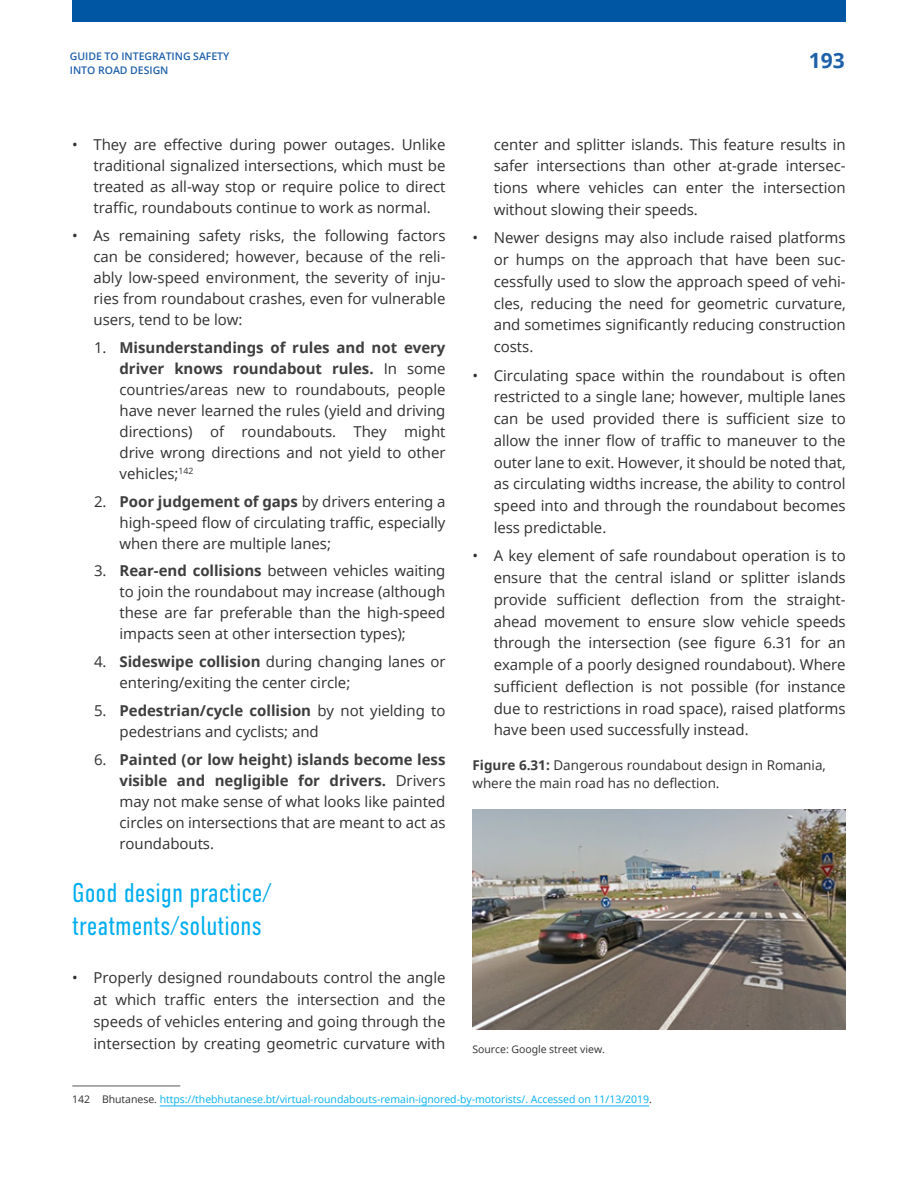
<style>
.page{position:relative;width:918px;height:1188px;background:#fff}
.page>*{position:absolute;margin:0;border:0;box-sizing:border-box;transform-origin:0 0}
.H2_-_level_2{font:300 27px/32.4px "DIN Condensed";color:#00aeef}
.t1{font:700 21px "Open Sans";color:#1f60aa}
.t2{font:15px/21.8px "Open Sans";letter-spacing:-.005em;color:#312f30;text-align:justify}
.Figure_title{font:13.5px/18px "Open Sans";color:#312f30}
.Footnote{font:10.5px "Open Sans";letter-spacing:-.005em;color:#00b1ef}
.t3{font:600 10.5px/13.5px "Open Sans";letter-spacing:-.005em;color:#1f60aa}
.bodytext{font:10.5px "Open Sans";letter-spacing:-.005em;color:#312f30}
.s1{font-weight:700;color:#3e3e3f}
.s2{color:#312f30}
</style>
<div class="page">
<div style="left:72px;top:0;width:774px;height:22px;background:#0156a3"></div>
<hr style="left:72px;top:1086px;width:108px;height:1px;background:#57585a">
<hr style="left:160px;top:1106px;width:489px;height:1px;background:#00b1ef">
<img style="left:472px;top:810px;width:374px;height:220px">
<p class="t3" style="left:70px;top:50px;width:161px">GUIDE TO INTEGRATING SAFETY<br>INTO ROAD DESIGN</p>
<h2 class="t1" style="left:809px;top:46px;width:37px">193</h2>
<p class="t2" style="left:94px;top:133px;width:353px;line-height:21.3px;text-indent:-21px">• They are effective during power outages. Unlike traditional signalized intersections, which must be treated as all-way stop or require police to direct traffic, roundabouts continue to work as normal.</p>
<p class="t2" style="left:94px;top:225px;width:353px;line-height:21px;text-indent:-21px">• As remaining safety risks, the following factors can be considered; however, because of the reli&shy;ably low-speed environment, the severity of inju&shy;ries from roundabout crashes, even for vulnerable users, tend to be low:</p>
<p class="t2" style="left:120px;top:337px;width:327px;line-height:21px;text-indent:-26px">1. <span class="s1">Misunderstandings of rules and not every driver knows roundabout rules.</span> In some countries/areas new to roundabouts, people have never learned the rules (yield and driving directions) of roundabouts. They might drive wrong directions and not yield to other vehicles;<sup>142</sup></p>
<p class="t2" style="left:120px;top:490px;width:327px;line-height:21px;text-indent:-26px">2. <span class="s1">Poor judgement of gaps</span> by drivers entering a high-speed flow of circulating traffic, especially when there are multiple lanes;</p>
<p class="t2" style="left:120px;top:560px;width:327px;line-height:21px;text-indent:-26px">3. <span class="s1">Rear-end collisions</span> between vehicles waiting to join the roundabout may increase (although these are far preferable than the high-speed impacts seen at other intersection types);</p>
<p class="t2" style="left:120px;top:651px;width:327px;line-height:21px;text-indent:-26px">4. <span class="s1">Sideswipe collision</span> during changing lanes or entering/exiting the center circle;</p>
<p class="t2" style="left:120px;top:700px;width:327px;line-height:21px;text-indent:-26px">5. <span class="s1">Pedestrian/cycle collision</span> by not yielding to pedestrians and cyclists; and</p>
<p class="t2" style="left:120px;top:748px;width:327px;line-height:21.1px;text-indent:-26px">6. <span class="s1">Painted (or low height) islands become less visible and negligible for drivers.</span> Drivers may not make sense of what looks like painted circles on intersections that are meant to act as roundabouts.</p>
<p class="H2_-_level_2" style="left:72px;top:877px;width:201px">Good design practice/ treatments/solutions</p>
<p class="t2" style="left:94px;top:967px;width:354px;text-indent:-21px">• Properly designed roundabouts control the angle at which traffic enters the intersection and the speeds of vehicles entering and going through the intersection by creating geometric curvature with</p>
<p class="t2" style="left:494px;top:133px;width:353px">center and splitter islands. This feature results in safer intersections than other at-grade intersec&shy;tions where vehicles can enter the intersection without slowing their speeds.</p>
<p class="t2" style="left:494px;top:227px;width:353px;text-indent:-21px">• Newer designs may also include raised platforms or humps on the approach that have been suc&shy;cessfully used to slow the approach speed of vehi&shy;cles, reducing the need for geometric curvature, and sometimes significantly reducing construction costs.</p>
<p class="t2" style="left:494px;top:364px;width:353px;text-indent:-21px">• Circulating space within the roundabout is often restricted to a single lane; however, multiple lanes can be used provided there is sufficient size to allow the inner flow of traffic to maneuver to the outer lane to exit. However, it should be noted that, as circulating widths increase, the ability to control speed into and through the roundabout becomes less predictable.</p>
<p class="t2" style="left:494px;top:545px;width:353px;text-indent:-21px">• A key element of safe roundabout operation is to ensure that the central island or splitter islands provide sufficient deflection from the straight&shy;ahead movement to ensure slow vehicle speeds through the intersection (see figure 6.31 for an example of a poorly designed roundabout). Where sufficient deflection is not possible (for instance due to restrictions in road space), raised platforms have been used successfully instead.</p>
<p class="Figure_title" style="left:472px;top:756px;width:355px"><span class="s1">Figure 6.31:</span> Dangerous roundabout design in Romania, where the main road has no deflection.</p>
<p class="bodytext" style="left:472px;top:1042px;width:134px">Source: Google street view.</p>
<p class="Footnote" style="left:72px;top:1092px;width:581px"><span class="s2">142 Bhutanese.</span> https://thebhutanese.bt/virtual-roundabouts-remain-ignored-by-motorists/. Accessed on 11/13/2019<span class="s2">.</span></p>
</div>
